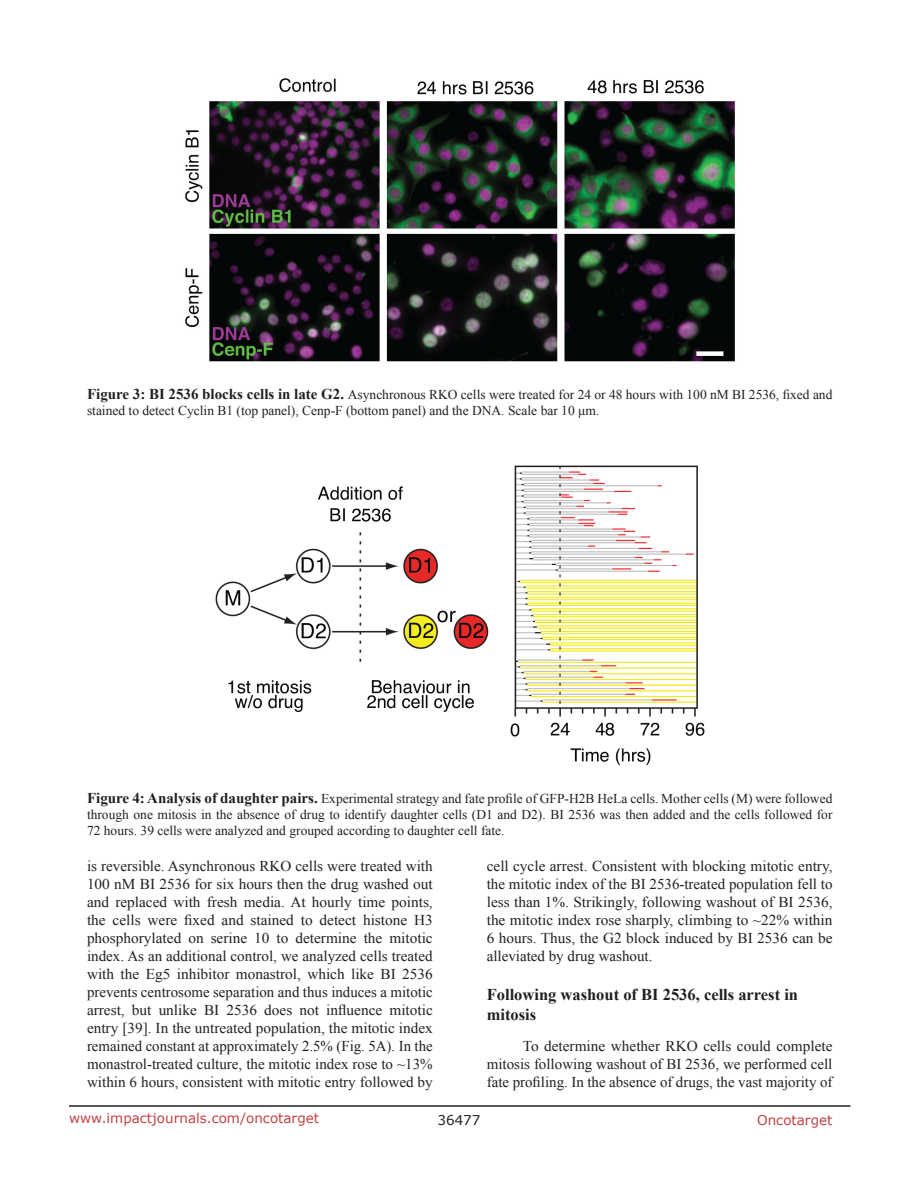
<style>
.page{position:relative;width:918px;height:1188px;background:#fff}
.page>*{position:absolute;margin:0;border:0;box-sizing:border-box;transform-origin:0 0}
.SubHeading{font:700 16.5px/19.8px "Times New Roman";color:#231f20}
.BodyText{font:15px/18px "Times New Roman";color:#231f20;text-align:justify}
.FigureText{font:13.5px/16.2px "Times New Roman";color:#231f20}
.t1{font:13.5px "Verdana";color:#c24141}
.t2{font:13.5px "Verdana";color:#231f20}
.s1{font-weight:700;font-size:15px}
</style>
<div class="page">
<hr style="left:69px;top:1105px;width:781px;height:2px;background:#231f20">
<img style="left:185px;top:78px;width:550px;height:284px">
<img style="left:215px;top:465px;width:490px;height:301px">
<p class="FigureText" style="left:87px;top:386px;width:747px"><span class="s1">Figure 3: BI 2536 blocks cells in late G2.</span> Asynchronous RKO cells were treated for 24 or 48 hours with 100 nM BI 2536, fixed and stained to detect Cyclin B1 (top panel), Cenp-F (bottom panel) and the DNA. Scale bar 10 μm.</p>
<p class="FigureText" style="left:87px;top:790px;width:747px;text-align:justify"><span class="s1">Figure 4: Analysis of daughter pairs.</span> Experimental strategy and fate profile of GFP-H2B HeLa cells. Mother cells (M) were followed through one mitosis in the absence of drug to identify daughter cells (D1 and D2). BI 2536 was then added and the cells followed for 72 hours. 39 cells were analyzed and grouped according to daughter cell fate.</p>
<p class="BodyText" style="left:87px;top:857px;width:347px">is reversible. Asynchronous RKO cells were treated with 100 nM BI 2536 for six hours then the drug washed out and replaced with fresh media. At hourly time points, the cells were fixed and stained to detect histone H3 phosphorylated on serine 10 to determine the mitotic index. As an additional control, we analyzed cells treated with the Eg5 inhibitor monastrol, which like BI 2536 prevents centrosome separation and thus induces a mitotic arrest, but unlike BI 2536 does not influence mitotic entry [39]. In the untreated population, the mitotic index remained constant at approximately 2.5% (Fig. 5A). In the monastrol-treated culture, the mitotic index rose to ~13% within 6 hours, consistent with mitotic entry followed by</p>
<p class="BodyText" style="left:487px;top:857px;width:347px">cell cycle arrest. Consistent with blocking mitotic entry, the mitotic index of the BI 2536-treated population fell to less than 1%. Strikingly, following washout of BI 2536, the mitotic index rose sharply, climbing to ~22% within 6 hours. Thus, the G2 block induced by BI 2536 can be alleviated by drug washout.</p>
<p class="SubHeading" style="left:487px;top:984px;width:313px">Following washout of BI 2536, cells arrest in mitosis</p>
<p class="BodyText" style="left:487px;top:1037px;width:347px;text-indent:36px">To determine whether RKO cells could complete mitosis following washout of BI 2536, we performed cell fate profiling. In the absence of drugs, the vast majority of</p>
<p class="t1" style="left:69px;top:1109px;width:252px">www.impactjournals.com/oncotarget</p>
<p class="t2" style="left:438px;top:1111px;width:44px">36477</p>
<p class="t1" style="left:757px;top:1111px;width:77px">Oncotarget</p>
</div>
